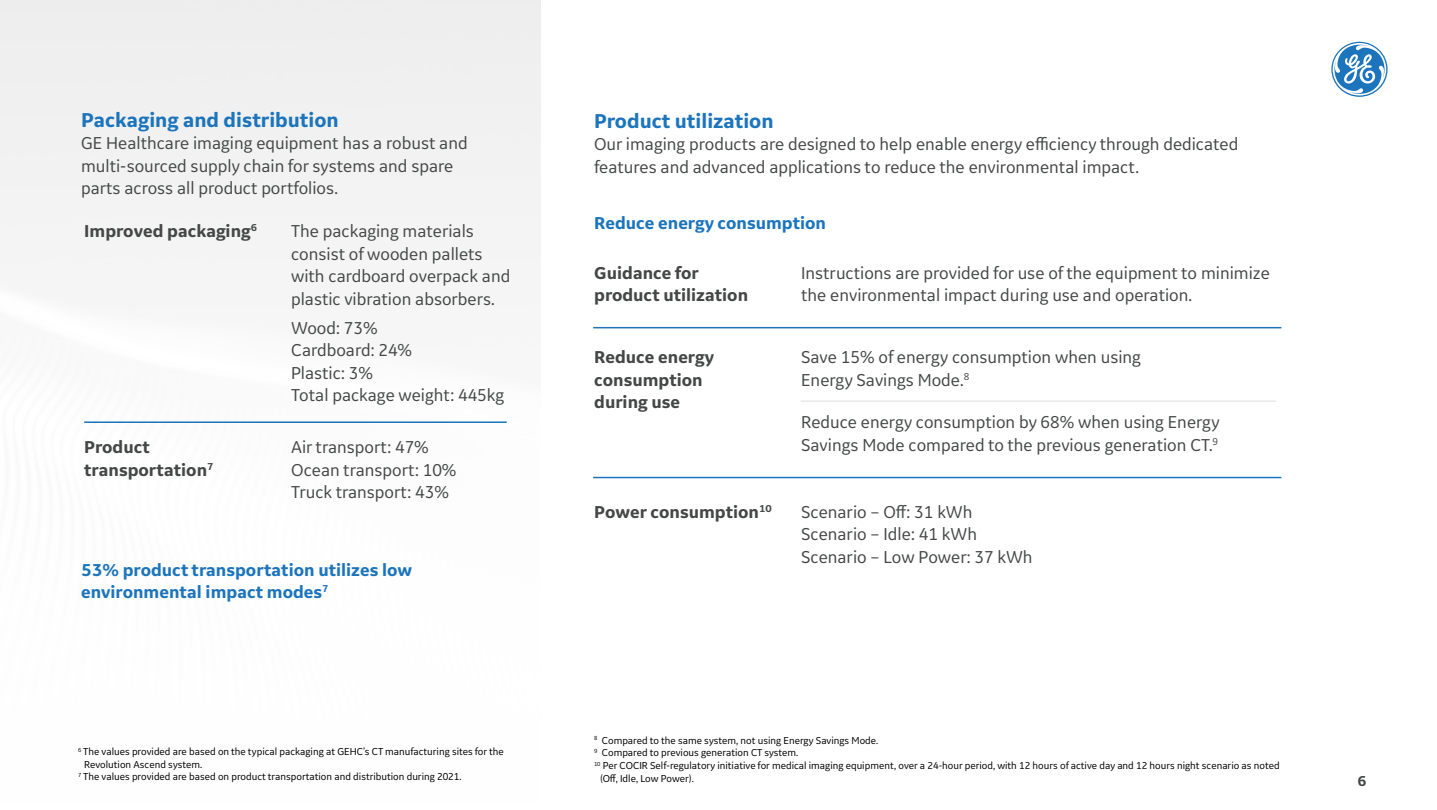
<style>
.page{position:relative;width:1437px;height:810px;background:#fff}
.page>*{position:absolute;margin:0;border:0;box-sizing:border-box;transform-origin:0 0}
.t1{font:700 21px "GE Inspira Sans";color:#1c75bc}
.t2{font:18px/22.5px "GE Inspira Sans";color:#454747}
.t3{font:700 18px/22.5px "GE Inspira Sans";color:#454747}
.t4{font:700 18px/22.5px "GE Inspira Sans";color:#1c75bc}
.t5{font:700 15px "GE Inspira Sans";color:#454747}
.t6{font:10.5px "GE Inspira Sans";color:#000}
</style>
<div class="page">
<svg style="left:1331px;top:42px;width:56px;height:55px"></svg>
<hr style="left:84px;top:421px;width:423px;height:2px;background:#1c75bc">
<hr style="left:593px;top:327px;width:688px;height:1px;background:#1c75bc">
<hr style="left:593px;top:477px;width:688px;height:1px;background:#1c75bc">
<hr style="left:800px;top:401px;width:475px;height:1px;background:#dedede">
<p class="t1" style="left:81px;top:107px;width:259px">Packaging and distribution</p>
<p class="t2" style="left:81px;top:132px;width:388px">GE Healthcare imaging equipment has a robust and multi-sourced supply chain for systems and spare parts across all product portfolios.</p>
<p class="t3" style="left:84px;top:219px;width:174px">Improved packaging<sup>6</sup></p>
<p class="t2" style="left:291px;top:219px;width:221px">The packaging materials consist of wooden pallets with cardboard overpack and plastic vibration absorbers.</p>
<p class="t2" style="left:291px;top:316px;width:215px">Wood: 73%<br>Cardboard: 24%<br>Plastic: 3%<br>Total package weight: 445kg</p>
<p class="t3" style="left:84px;top:436px;width:131px">Product transportation<sup>7</sup></p>
<p class="t2" style="left:291px;top:436px;width:167px">Air transport: 47%<br>Ocean transport: 10%<br>Truck transport: 43%</p>
<p class="t4" style="left:81px;top:558px;width:333px">53% product transportation utilizes low environmental impact modes<sup>7</sup></p>
<p class="t6" style="left:78px;top:745px;width:427px"><sup>6</sup> The values provided are based on the typical packaging at GEHC’s CT manufacturing sites for the</p>
<p class="t6" style="left:84px;top:758px;width:120px">Revolution Ascend system.</p>
<p class="t6" style="left:78px;top:770px;width:385px"><sup>7</sup> The values provided are based on product transportation and distribution during 2021.</p>
<p class="t1" style="left:594px;top:108px;width:181px">Product utilization</p>
<p class="t2" style="left:594px;top:133px;width:646px">Our imaging products are designed to help enable energy efficiency through dedicated features and advanced applications to reduce the environmental impact.</p>
<p class="t4" style="left:594px;top:211px;width:233px">Reduce energy consumption</p>
<p class="t3" style="left:594px;top:262px;width:155px;line-height:21.6px">Guidance for product utilization</p>
<p class="t2" style="left:801px;top:261px;width:470px">Instructions are provided for use of the equipment to minimize the environmental impact during use and operation.</p>
<p class="t3" style="left:594px;top:345px;width:122px">Reduce energy consumption during use</p>
<p class="t2" style="left:801px;top:345px;width:341px">Save 15% of energy consumption when using<br>Energy Savings Mode.<sup>8</sup></p>
<p class="t2" style="left:801px;top:411px;width:420px">Reduce energy consumption by 68% when using Energy<br>Savings Mode compared to the previous generation CT.<sup>9</sup></p>
<p class="t3" style="left:594px;top:500px;width:179px">Power consumption<sup>10</sup></p>
<p class="t2" style="left:801px;top:500px;width:233px">Scenario – Off: 31 kWh<br>Scenario – Idle: 41 kWh<br>Scenario – Low Power: 37 kWh</p>
<p class="t6" style="left:594px;top:734px;width:286px"><sup>8</sup> Compared to the same system, not using Energy Savings Mode.</p>
<p class="t6" style="left:594px;top:746px;width:206px"><sup>9</sup> Compared to previous generation CT system.</p>
<p class="t6" style="left:594px;top:759px;width:687px"><sup>10</sup> Per COCIR Self-regulatory initiative for medical imaging equipment, over a 24-hour period, with 12 hours of active day and 12 hours night scenario as noted</p>
<p class="t6" style="left:600px;top:772px;width:95px">(Off, Idle, Low Power).</p>
<p class="t5" style="left:1357px;top:772px;width:10px">6</p>
</div>
